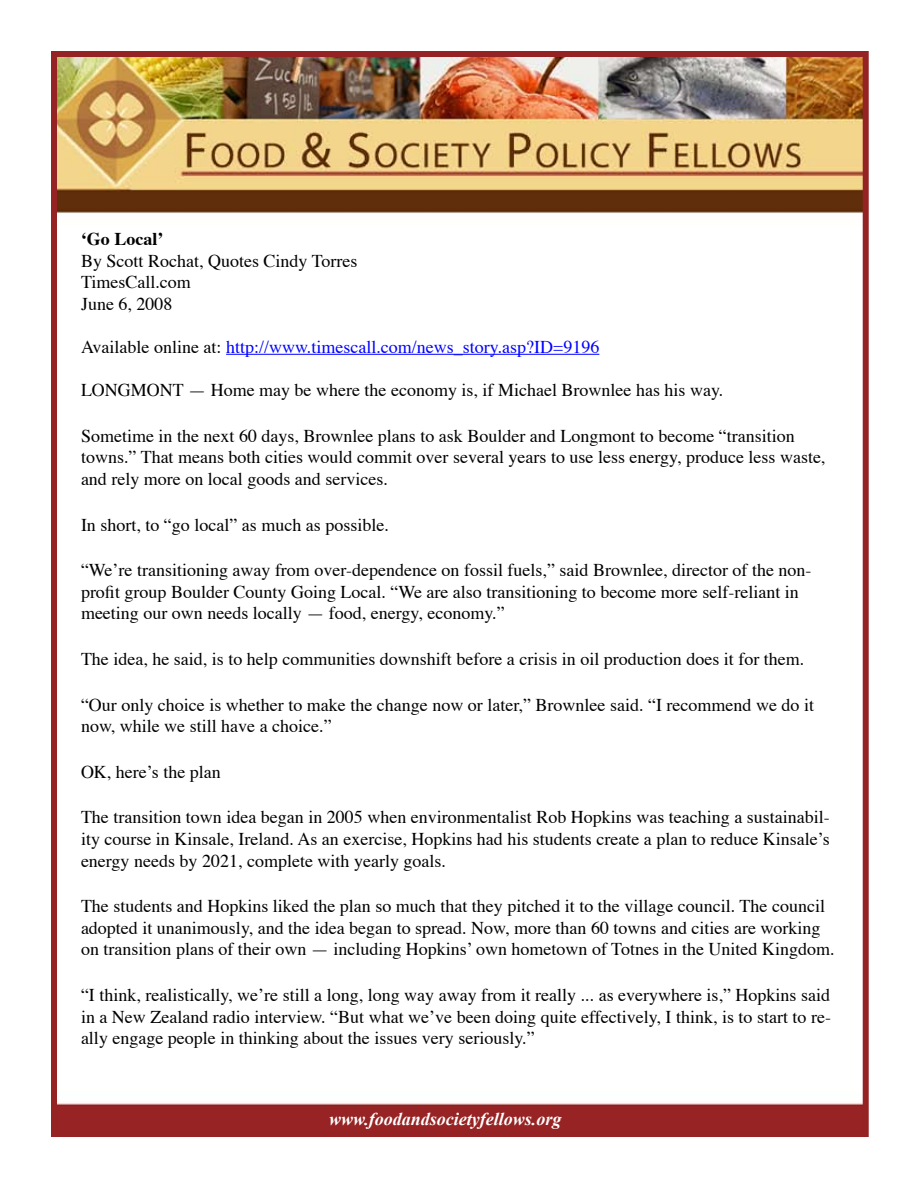
<style>
.page{position:relative;width:918px;height:1188px;background:#fff}
.page>*{position:absolute;margin:0;border:0;box-sizing:border-box;transform-origin:0 0}
.t1{font:18px/21.6px "Times";color:#000}
.t2{font:18px "Times";color:#00f}
.t3{font:italic 700 18px "Times New Roman";color:#fff}
.t4{font:700 18px "Times";color:#000}
.s1{color:#000}
</style>
<div class="page">
<img style="left:58px;top:58px;width:804px;height:1072px">
<div style="left:51px;top:51px;width:818px;height:1086px;border:6px solid #952323"></div>
<hr style="left:226px;top:354px;width:373px;height:1px;background:#00f">
<p class="t4" style="left:81px;top:222px;width:84px">‘Go Local’</p>
<p class="t1" style="left:81px;top:248px;width:278px">By Scott Rochat, Quotes Cindy Torres<br>TimesCall.com<br>June 6, 2008</p>
<p class="t2" style="left:81px;top:330px;width:520px"><span class="s1">Available online at:</span> http://www.timescall.com/news_story.asp?ID=9196</p>
<p class="t1" style="left:81px;top:378px;width:644px">LONGMONT — Home may be where the economy is, if Michael Brownlee has his way.</p>
<p class="t1" style="left:81px;top:423px;width:746px">Sometime in the next 60 days, Brownlee plans to ask Boulder and Longmont to become “transition towns.” That means both cities would commit over several years to use less energy, produce less waste, and rely more on local goods and services.</p>
<p class="t1" style="left:81px;top:512px;width:309px">In short, to “go local” as much as possible.</p>
<p class="t1" style="left:81px;top:558px;width:732px">“We’re transitioning away from over-dependence on fossil fuels,” said Brownlee, director of the non&shy;profit group Boulder County Going Local. “We are also transitioning to become more self-reliant in meeting our own needs locally — food, energy, economy.”</p>
<p class="t1" style="left:81px;top:647px;width:725px">The idea, he said, is to help communities downshift before a crisis in oil production does it for them.</p>
<p class="t1" style="left:81px;top:692px;width:735px">“Our only choice is whether to make the change now or later,” Brownlee said. “I recommend we do it now, while we still have a choice.”</p>
<p class="t1" style="left:81px;top:759px;width:141px">OK, here’s the plan</p>
<p class="t1" style="left:81px;top:805px;width:750px;text-align:justify">The transition town idea began in 2005 when environmentalist Rob Hopkins was teaching a sustainabil&shy;ity course in Kinsale, Ireland. As an exercise, Hopkins had his students create a plan to reduce Kinsale’s energy needs by 2021, complete with yearly goals.</p>
<p class="t1" style="left:81px;top:894px;width:755px">The students and Hopkins liked the plan so much that they pitched it to the village council. The council adopted it unanimously, and the idea began to spread. Now, more than 60 towns and cities are working on transition plans of their own — including Hopkins’ own hometown of Totnes in the United Kingdom.</p>
<p class="t1" style="left:81px;top:983px;width:752px;text-align:justify">“I think, realistically, we’re still a long, long way away from it really ... as everywhere is,” Hopkins said in a New Zealand radio interview. “But what we’ve been doing quite effectively, I think, is to start to re&shy;ally engage people in thinking about the issues very seriously.”</p>
<p class="t3" style="left:329px;top:1109px;width:234px">www.foodandsocietyfellows.org</p>
</div>
